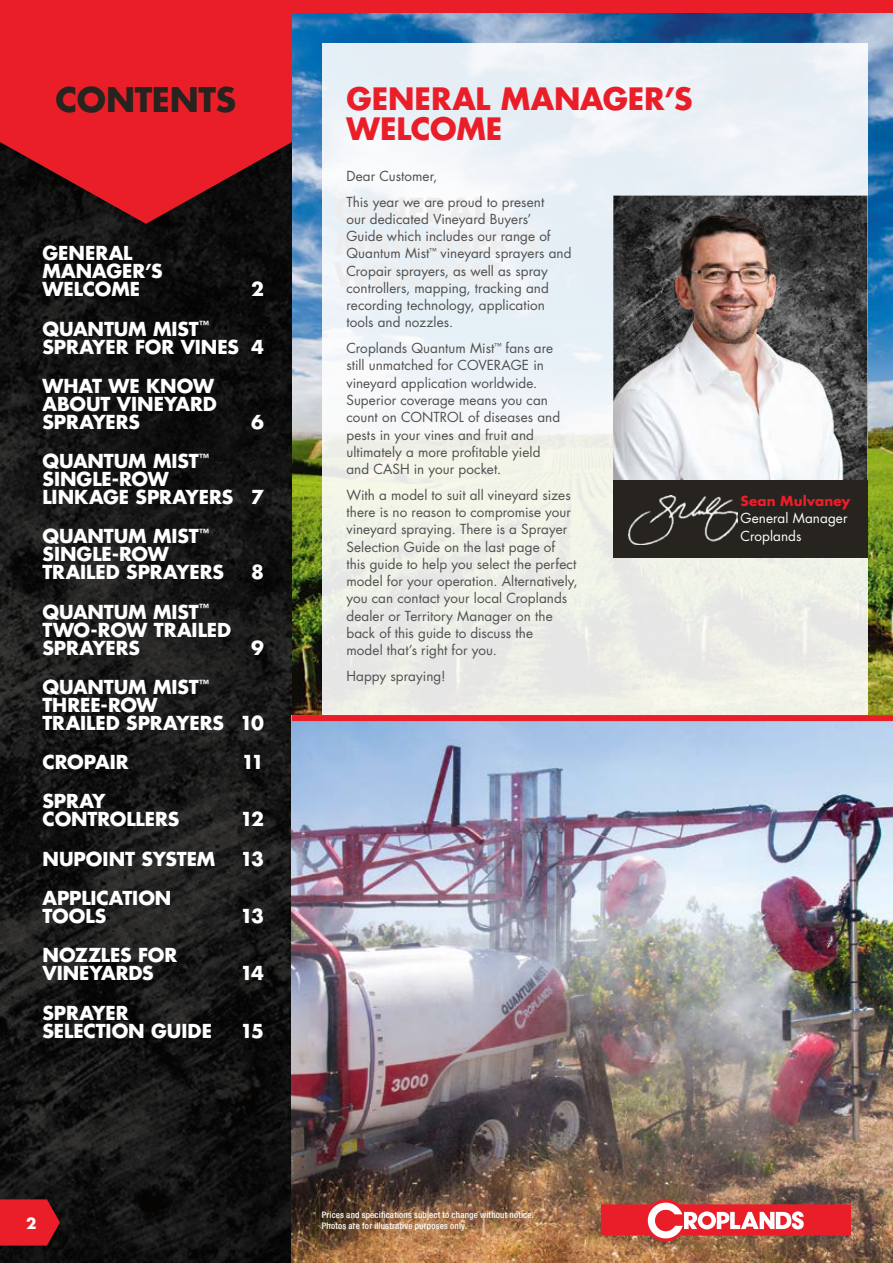
<style>
.page{position:relative;width:893px;height:1263px;background:#fff}
.page>*{position:absolute;margin:0;border:0;box-sizing:border-box;transform-origin:0 0}
.t1{font:700 33px "Futura Std";letter-spacing:-.01em;color:#27231f}
.t2{font:700 32.25px/32.2px "Futura Std";letter-spacing:-.005em;color:#585858}
.t3{font:700 30px/30px "Futura Std";letter-spacing:-.005em;color:#ea1e29}
.t4{font:700 18.75px/18px "Futura Std";letter-spacing:-.005em;color:#fff}
.t5{font:700 15px "Futura Std";color:#fff}
.t6{font:13.5px/17.2px "Futura Std";letter-spacing:.005em;color:#504f4f}
.t7{font:13.5px/17.2px "Futura Std";letter-spacing:.005em;color:#fff}
.t8{font:700 13.5px "Futura Std";letter-spacing:.005em;color:#ea1e29}
.t9{font:500 condensed 9px "Helvetica Neue LT Std";letter-spacing:.02em;color:#fff}
</style>
<div class="page">
<img style="left:292px;top:13px;width:601px;height:702px">
<svg style="left:0;top:224px;width:292px;height:1039px;background:#161615"></svg>
<svg style="left:0;top:13px;width:292px;height:211px;background:#bf1a23"></svg>
<div style="left:322px;top:44px;width:545px;height:671px;background:linear-gradient(to right,#edf2f2,#ecefee)"></div>
<img style="left:613px;top:196px;width:254px;height:284px">
<img style="left:613px;top:207px;width:237px;height:273px">
<div style="left:613px;top:480px;width:254px;height:78px;background:#27231f"></div>
<img style="left:628px;top:495px;width:110px;height:49px">
<img style="left:292px;top:721px;width:601px;height:542px">
<div style="left:292px;top:715px;width:601px;height:6px;background:#ea1e29"></div>
<svg style="left:0;top:1199px;width:60px;height:46px;background:#d01c25"></svg>
<svg style="left:601px;top:1199px;width:249px;height:43px;background:#d45757"></svg>
<div style="left:0;top:0;width:893px;height:13px;background:#ea1e29"></div>
<h1 class="t1" style="left:55px;top:78px;width:182px">CONTENTS</h1>
<h3 class="t4" style="left:43px;top:244px;width:122px">GENERAL<br>MANAGER’S<br>WELCOME</h3>
<h3 class="t4" style="left:251px;top:280px;width:14px">2</h3>
<h3 class="t4" style="left:43px;top:319px;width:223px">QUANTUM MIST<sup>™<br></sup>SPRAYER FOR VINES 4</h3>
<h3 class="t4" style="left:43px;top:377px;width:176px">WHAT WE KNOW<br>ABOUT VINEYARD<br>SPRAYERS</h3>
<h3 class="t4" style="left:251px;top:413px;width:14px">6</h3>
<h3 class="t4" style="left:43px;top:452px;width:223px">QUANTUM MIST<sup>™<br></sup>SINGLE-ROW<br>LINKAGE SPRAYERS 7</h3>
<h3 class="t4" style="left:43px;top:527px;width:183px">QUANTUM MIST<sup>™<br></sup>SINGLE-ROW<br>TRAILED SPRAYERS</h3>
<h3 class="t4" style="left:251px;top:563px;width:14px">8</h3>
<h3 class="t4" style="left:43px;top:602px;width:190px">QUANTUM MIST<sup>™<br></sup>TWO‑ROW TRAILED<br>SPRAYERS</h3>
<h3 class="t4" style="left:251px;top:638px;width:14px">9</h3>
<h3 class="t4" style="left:43px;top:678px;width:223px">QUANTUM MIST<sup>™<br></sup>THREE‑ROW<br>TRAILED SPRAYERS 10</h3>
<h3 class="t4" style="left:42px;top:753px;width:88px">CROPAIR</h3>
<h3 class="t4" style="left:241px;top:753px;width:24px">11</h3>
<h3 class="t4" style="left:42px;top:792px;width:138px">SPRAY<br>CONTROLLERS</h3>
<h3 class="t4" style="left:240px;top:810px;width:25px">12</h3>
<h3 class="t4" style="left:42px;top:849px;width:174px">NUPOINT SYSTEM</h3>
<h3 class="t4" style="left:240px;top:849px;width:26px">13</h3>
<h3 class="t4" style="left:42px;top:889px;width:130px">APPLICATION<br>TOOLS</h3>
<h3 class="t4" style="left:240px;top:907px;width:26px">13</h3>
<h3 class="t4" style="left:42px;top:946px;width:136px">NOZZLES FOR<br>VINEYARDS</h3>
<h3 class="t4" style="left:42px;top:1003px;width:171px">SPRAYER<br>SELECTION GUIDE</h3>
<h3 class="t4" style="left:240px;top:964px;width:26px">14</h3>
<h3 class="t4" style="left:240px;top:1021px;width:25px">15</h3>
<h3 class="t3" style="left:347px;top:83px;width:347px">GENERAL MANAGER’S<br>WELCOME</h3>
<p class="t6" style="left:346px;top:163px;width:199px;line-height:25.8px">Dear Customer,<br>This year we are proud to present</p>
<p class="t6" style="left:346px;top:211px;width:227px">our dedicated Vineyard Buyers’<br>Guide which includes our range of<br>Quantum Mist<sup>™</sup> vineyard sprayers and<br>Cropair sprayers, as well as spray controllers, mapping, tracking and recording technology, application tools and nozzles.</p>
<p class="t6" style="left:346px;top:340px;width:215px">Croplands Quantum Mist<sup>™</sup> fans are still unmatched for COVERAGE in vineyard application worldwide.<br>Superior coverage means you can count on CONTROL of diseases and pests in your vines and fruit and ultimately a more profitable yield and CASH in your pocket.</p>
<p class="t6" style="left:346px;top:486px;width:233px">With a model to suit all vineyard sizes there is no reason to compromise your vineyard spraying. There is a Sprayer Selection Guide on the last page of this guide to help you select the perfect model for your operation. Alternatively, you can contact your local Croplands dealer or Territory Manager on the back of this guide to discuss the<br>model that’s right for you.</p>
<p class="t6" style="left:346px;top:667px;width:101px">Happy spraying!</p>
<h2 class="t2" style="left:334px;top:194px;width:208px">GENERAL<br>MANAGER’S<br>WELCOME</h2>
<p class="t8" style="left:741px;top:492px;width:111px">Sean Mulvaney</p>
<p class="t7" style="left:741px;top:510px;width:108px">General Manager<br>Croplands</p>
<p class="t9" style="left:322px;top:1209px;width:214px">Prices and specifications subject to change without notice.</p>
<p class="t5" style="left:26px;top:1213px;width:12px">2</p>
<p class="t9" style="left:322px;top:1221px;width:147px">Photos are for illustrative purposes only.</p>
</div>
